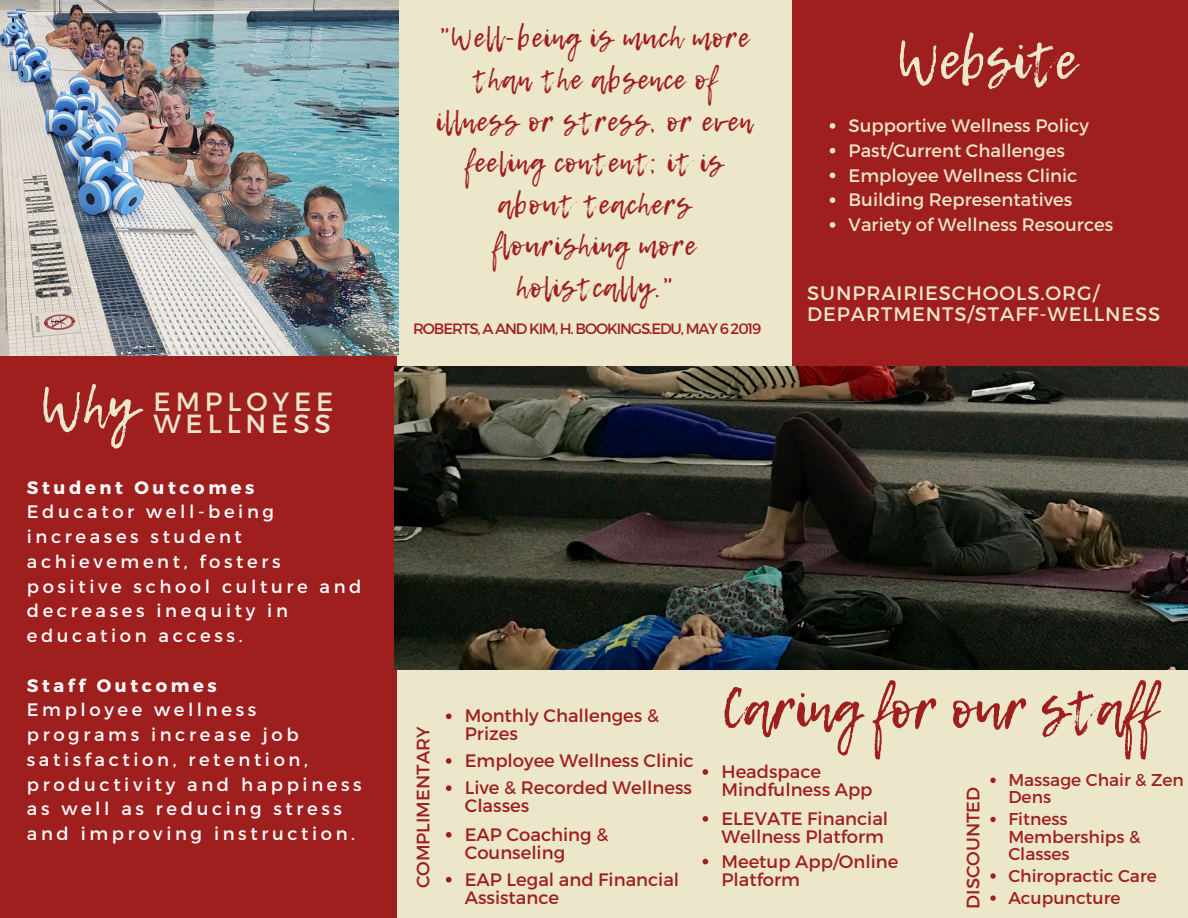
<style>
.page{position:relative;width:1188px;height:918px;background:#ece6ca}
.page>*{position:absolute;margin:0;border:0;box-sizing:border-box;transform-origin:0 0}
.t1{font:52.5px "Lemon Tuesday";color:#9f1f1f}
.t2{font:52.5px "Lemon Tuesday";color:#ece6ca}
.t3{font:27px/41.7px "Lemon Tuesday";letter-spacing:.05em;color:#9f1f1f;text-align:center}
.t4{font:26.25px "Montserrat";letter-spacing:.185em;color:#ece6ca}
.t5{font:19.5px/21.3px "Montserrat";letter-spacing:.045em;color:#ece6ca}
.t6{font:18px/24.8px "Montserrat";letter-spacing:.2em;color:#fff}
.t7{font:18px/18px "Montserrat";color:#9f1f1f}
.t8{font:18px "Montserrat";color:#ece6ca}
.t9{font:700 18px "Montserrat";letter-spacing:.2em;color:#fff}
.t10{font:17.1px/17.1px "Montserrat";color:#9f1f1f}
.t11{font:15px "Montserrat";letter-spacing:-.075em;color:#9f1f1f}
</style>
<div class="page">
<div style="left:792px;top:0;width:396px;height:366px;background:#9f1f1f"></div>
<div style="left:0;top:338px;width:396px;height:580px;background:#9f1f1f"></div>
<img style="left:0;top:0;width:398px;height:356px">
<svg style="left:830px;top:123px;width:5px;height:6px"></svg>
<svg style="left:830px;top:148px;width:5px;height:5px"></svg>
<svg style="left:830px;top:173px;width:5px;height:5px"></svg>
<svg style="left:830px;top:197px;width:5px;height:6px"></svg>
<svg style="left:830px;top:222px;width:5px;height:6px"></svg>
<svg style="left:703px;top:769px;width:5px;height:6px"></svg>
<svg style="left:703px;top:816px;width:5px;height:6px"></svg>
<svg style="left:703px;top:859px;width:5px;height:5px"></svg>
<svg style="left:446px;top:713px;width:6px;height:6px"></svg>
<svg style="left:446px;top:758px;width:6px;height:6px"></svg>
<svg style="left:446px;top:785px;width:6px;height:6px"></svg>
<svg style="left:446px;top:832px;width:6px;height:6px"></svg>
<svg style="left:446px;top:877px;width:6px;height:5px"></svg>
<svg style="left:990px;top:778px;width:6px;height:5px"></svg>
<svg style="left:990px;top:817px;width:6px;height:5px"></svg>
<svg style="left:990px;top:895px;width:6px;height:6px"></svg>
<svg style="left:990px;top:873px;width:6px;height:6px"></svg>
<img style="left:394px;top:366px;width:794px;height:303px">
<p class="t2" style="left:40px;top:368px;width:98px">Why</p>
<p class="t4" style="left:154px;top:384px;width:181px">EMPLOYEE</p>
<p class="t4" style="left:154px;top:406px;width:179px">WELLNESS</p>
<p class="t9" style="left:27px;top:475px;width:229px">Student Outcomes</p>
<p class="t6" style="left:27px;top:499px;width:336px">Educator well-being increases student achievement, fosters positive school culture and decreases inequity in education access.</p>
<p class="t9" style="left:27px;top:673px;width:191px">Staff Outcomes</p>
<p class="t6" style="left:27px;top:697px;width:336px">Employee wellness programs increase job satisfaction, retention, productivity and happiness as well as reducing stress and improving instruction.</p>
<p class="t3" style="left:436px;top:17px;width:318px">"Well-being is much more than the absence of illness or stress, or even feeling content; it is about teachers flourishing more holistcally."</p>
<p class="t11" style="left:413px;top:319px;width:350px">ROBERTS, A AND KIM, H. BOOKINGS.EDU, MAY 6 2019</p>
<p class="t2" style="left:897px;top:21px;width:180px">Website</p>
<p class="t8" style="left:849px;top:114px;width:242px">Supportive Wellness Policy</p>
<p class="t8" style="left:849px;top:139px;width:218px">Past/Current Challenges</p>
<p class="t8" style="left:849px;top:163px;width:230px">Employee Wellness Clinic</p>
<p class="t8" style="left:849px;top:188px;width:225px">Building Representatives</p>
<p class="t8" style="left:849px;top:213px;width:266px">Variety of Wellness Resources</p>
<p class="t5" style="left:807px;top:281px;width:355px">SUNPRAIRIESCHOOLS.ORG/<br>DEPARTMENTS/STAFF-WELLNESS</p>
<p class="t7" style="left:413px;top:888px;width:163px;rotate:-90deg">COMPLIMENTARY</p>
<p class="t7" style="left:465px;top:706px;width:196px">Monthly Challenges &amp;<br>Prizes</p>
<p class="t7" style="left:465px;top:751px;width:230px">Employee Wellness Clinic</p>
<p class="t7" style="left:465px;top:778px;width:229px">Live &amp; Recorded Wellness<br>Classes</p>
<p class="t7" style="left:465px;top:825px;width:145px">EAP Coaching &amp;<br>Counseling</p>
<p class="t7" style="left:465px;top:870px;width:216px">EAP Legal and Financial<br>Assistance</p>
<p class="t1" style="left:721px;top:669px;width:436px">Caring for our staff</p>
<p class="t7" style="left:721px;top:762px;width:153px">Headspace<br>Mindfulness App</p>
<p class="t7" style="left:721px;top:809px;width:168px">ELEVATE Financial<br>Wellness Platform</p>
<p class="t7" style="left:721px;top:851px;width:178px">Meetup App/Online<br>Platform</p>
<p class="t7" style="left:963px;top:909px;width:123px;rotate:-90deg">DISCOUNTED</p>
<p class="t10" style="left:1008px;top:771px;width:177px">Massage Chair &amp; Zen<br>Dens</p>
<p class="t10" style="left:1008px;top:810px;width:134px">Fitness<br>Memberships &amp;<br>Classes</p>
<p class="t10" style="left:1008px;top:889px;width:114px">Acupuncture</p>
<p class="t10" style="left:1008px;top:866px;width:150px">Chiropractic Care</p>
</div>
